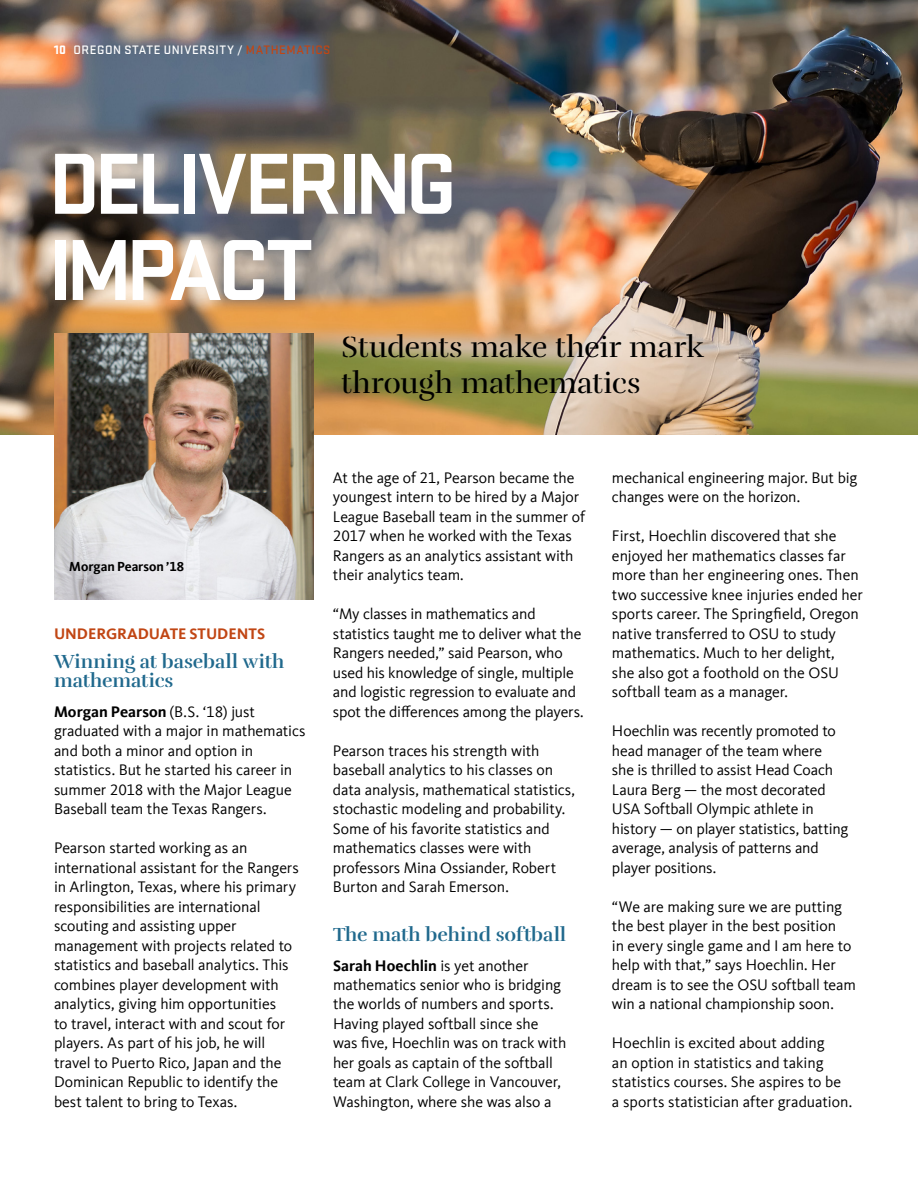
<style>
.page{position:relative;width:918px;height:1188px;background:#fff}
.page>*{position:absolute;margin:0;border:0;box-sizing:border-box;transform-origin:0 0}
.t1{font:700 90px "Stratum 2";letter-spacing:-.065em;color:#fff}
.t2{font:30px/36px "Rufina Stencil Regular";letter-spacing:-.01em;color:#000}
.t3{font:19.5px/19.5px "Rufina Stencil Bold";color:#20698d}
.t4{font:15.75px/19.5px "Kievit Offc";letter-spacing:-.005em;color:#000}
.t5{font:700 15.75px "Kievit Offc";color:#c14614}
.t6{font:700 13.5px "Kievit Offc";letter-spacing:-.005em;color:#000}
.t7{font:500 12.75px "Stratum 2";letter-spacing:.045em;color:#fff}
.s1{font-weight:900}
.s2{color:#c14614}
.s3{font-weight:700}
</style>
<div class="page">
<img style="left:0;top:0;width:918px;height:434px">
<img style="left:54px;top:334px;width:259px;height:266px">
<p class="t7" style="left:54px;top:41px;width:278px"><span class="s1">10</span> OREGON STATE UNIVERSITY / <span class="s2">MATHEMATICS</span></p>
<h1 class="t1" style="left:48px;top:122px;width:410px">DELIVERING</h1>
<h1 class="t1" style="left:48px;top:208px;width:266px">IMPACT</h1>
<h2 class="t2" style="left:341px;top:329px;width:363px">Students make their mark through mathematics</h2>
<p class="t6" style="left:69px;top:559px;width:116px">Morgan Pearson ’18</p>
<p class="t5" style="left:54px;top:625px;width:213px">UNDERGRADUATE STUDENTS</p>
<p class="t3" style="left:54px;top:651px;width:232px">Winning at baseball with mathematics</p>
<p class="t4" style="left:54px;top:702px;width:253px"><span class="s3">Morgan Pearson</span> (B.S. ‘18) just graduated with a major in mathematics and both a minor and option in statistics. But he started his career in summer 2018 with the Major League Baseball team the Texas Rangers.</p>
<p class="t4" style="left:54px;top:839px;width:246px">Pearson started working as an international assistant for the Rangers in Arlington, Texas, where his primary responsibilities are international scouting and assisting upper management with projects related to statistics and baseball analytics. This combines player development with analytics, giving him opportunities<br>to travel, interact with and scout for players. As part of his job, he will travel to Puerto Rico, Japan and the Dominican Republic to identify the best talent to bring to Texas.</p>
<p class="t4" style="left:333px;top:468px;width:254px">At the age of 21, Pearson became the youngest intern to be hired by a Major League Baseball team in the summer of 2017 when he worked with the Texas Rangers as an analytics assistant with their analytics team.</p>
<p class="t4" style="left:333px;top:605px;width:252px">“My classes in mathematics and statistics taught me to deliver what the Rangers needed,” said Pearson, who used his knowledge of single, multiple and logistic regression to evaluate and spot the differences among the players.</p>
<p class="t4" style="left:333px;top:741px;width:244px">Pearson traces his strength with baseball analytics to his classes on data analysis, mathematical statistics, stochastic modeling and probability.<br>Some of his favorite statistics and mathematics classes were with professors Mina Ossiander, Robert Burton and Sarah Emerson.</p>
<p class="t3" style="left:333px;top:924px;width:235px">The math behind softball</p>
<p class="t4" style="left:333px;top:956px;width:235px"><span class="s3">Sarah Hoechlin</span> is yet another mathematics senior who is bridging the worlds of numbers and sports.<br>Having played softball since she was five, Hoechlin was on track with her goals as captain of the softball team at Clark College in Vancouver, Washington, where she was also a</p>
<p class="t4" style="left:612px;top:468px;width:247px">mechanical engineering major. But big changes were on the horizon.</p>
<p class="t4" style="left:612px;top:527px;width:253px">First, Hoechlin discovered that she enjoyed her mathematics classes far more than her engineering ones. Then two successive knee injuries ended her sports career. The Springfield, Oregon native transferred to OSU to study mathematics. Much to her delight,<br>she also got a foothold on the OSU softball team as a manager.</p>
<p class="t4" style="left:612px;top:722px;width:238px">Hoechlin was recently promoted to head manager of the team where<br>she is thrilled to assist Head Coach<br>Laura Berg — the most decorated<br>USA Softball Olympic athlete in history — on player statistics, batting average, analysis of patterns and player positions.</p>
<p class="t4" style="left:612px;top:897px;width:245px">“We are making sure we are putting the best player in the best position<br>in every single game and I am here to help with that,” says Hoechlin. Her dream is to see the OSU softball team win a national championship soon.</p>
<p class="t4" style="left:612px;top:1034px;width:242px">Hoechlin is excited about adding<br>an option in statistics and taking statistics courses. She aspires to be a sports statistician after graduation.</p>
</div>
